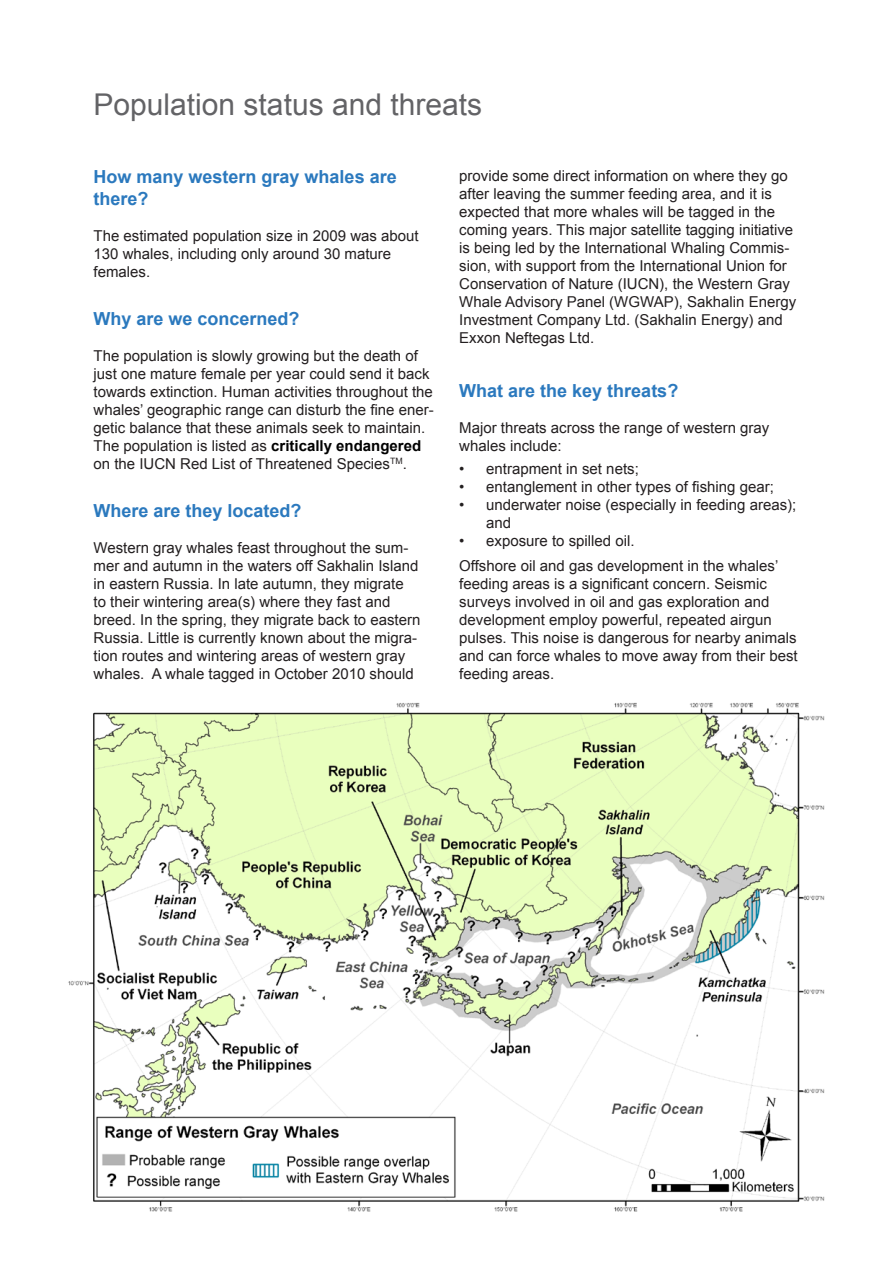
<style>
.page{position:relative;width:893px;height:1263px;background:#fff}
.page>*{position:absolute;margin:0;border:0;box-sizing:border-box;transform-origin:0 0}
.t1{font:30px "Arial";color:#636366}
.t2{font:700 18px/21.6px "Arial";color:#2b79be}
.t3{font:15px/18px "Arial";color:#231f20}
.s1{font-weight:700;color:#000}
</style>
<div class="page">
<img style="left:68px;top:702px;width:757px;height:510px">
<p class="t1" style="left:94px;top:85px;width:390px">Population status and threats</p>
<p class="t2" style="left:94px;top:167px;width:305px">How many western gray whales are there?</p>
<p class="t3" style="left:94px;top:227px;width:327px">The estimated population size in 2009 was about<br>130 whales, including only around 30 mature females.</p>
<p class="t2" style="left:94px;top:308px;width:208px">Why are we concerned?</p>
<p class="t3" style="left:94px;top:347px;width:342px">The population is slowly growing but the death of just one mature female per year could send it back towards extinction. Human activities throughout the whales’ geographic range can disturb the fine ener&shy;getic balance that these animals seek to maintain.<br>The population is listed as <span class="s1">critically endangered </span>on the IUCN Red List of Threatened Species<sup>TM</sup>.</p>
<p class="t2" style="left:94px;top:500px;width:210px">Where are they located?</p>
<p class="t3" style="left:94px;top:539px;width:328px">Western gray whales feast throughout the sum&shy;mer and autumn in the waters off Sakhalin Island in eastern Russia. In late autumn, they migrate<br>to their wintering area(s) where they fast and breed. In the spring, they migrate back to eastern Russia. Little is currently known about the migra&shy;tion routes and wintering areas of western gray whales. A whale tagged in October 2010 should</p>
<p class="t3" style="left:459px;top:167px;width:339px">provide some direct information on where they go after leaving the summer feeding area, and it is expected that more whales will be tagged in the coming years. This major satellite tagging initiative is being led by the International Whaling Commis&shy;sion, with support from the International Union for Conservation of Nature (IUCN), the Western Gray Whale Advisory Panel (WGWAP), Sakhalin Energy Investment Company Ltd. (Sakhalin Energy) and Exxon Neftegas Ltd.</p>
<p class="t2" style="left:459px;top:380px;width:221px">What are the key threats?</p>
<p class="t3" style="left:459px;top:419px;width:312px">Major threats across the range of western gray whales include:</p>
<p class="t3" style="left:459px;top:460px;width:181px">• entrapment in set nets;</p>
<p class="t3" style="left:459px;top:478px;width:316px">• entanglement in other types of fishing gear;</p>
<p class="t3" style="left:486px;top:496px;width:312px;text-indent:-27px">• underwater noise (especially in feeding areas); and</p>
<p class="t3" style="left:459px;top:532px;width:177px">• exposure to spilled oil.</p>
<p class="t3" style="left:459px;top:557px;width:340px">Offshore oil and gas development in the whales’ feeding areas is a significant concern. Seismic surveys involved in oil and gas exploration and development employ powerful, repeated airgun pulses. This noise is dangerous for nearby animals and can force whales to move away from their best feeding areas.</p>
</div>
